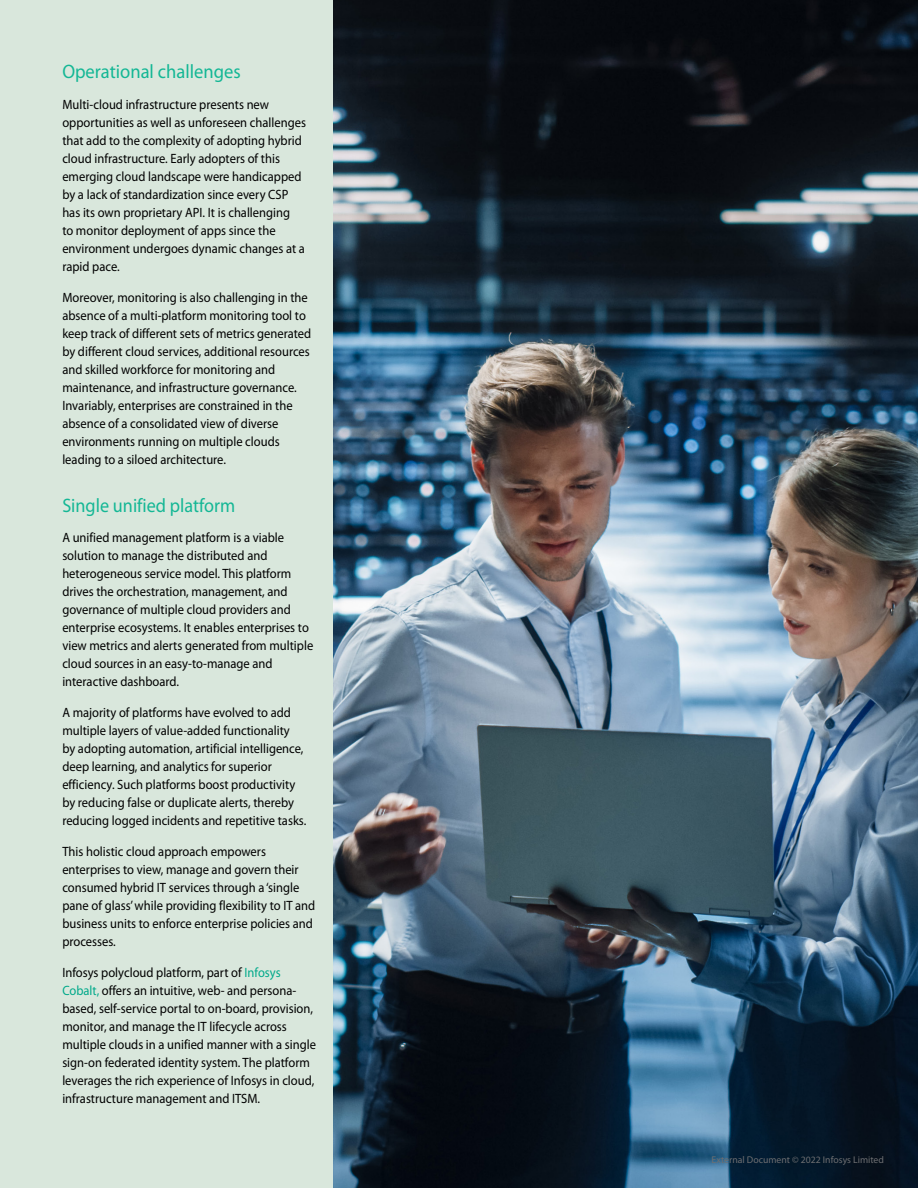
<style>
.page{position:relative;width:918px;height:1188px;background:#fff}
.page>*{position:absolute;margin:0;border:0;box-sizing:border-box;transform-origin:0 0}
.t1{font:19.5px "Myriad Pro";color:#14b795;scale:.95 1}
.t2{font:19.5px "Myriad Pro";color:#14b795;scale:.93 1}
.t3{font:13.5px/18px "Myriad Pro";color:#000;scale:.93 1}
.t4{font:9.75px "Myriad Pro";color:#6d6e71}
.s1{color:#00a98a}
</style>
<div class="page">
<img style="left:333px;top:0;width:585px;height:1188px">
<div style="left:0;top:0;width:333px;height:1188px;background:#d9e7dc"></div>
<h1 class="t1" style="left:62px;top:60px;width:189px">Operational challenges</h1>
<p class="t3" style="left:62px;top:95px;width:264px">Multi-cloud infrastructure presents new opportunities as well as unforeseen challenges that add to the complexity of adopting hybrid cloud infrastructure. Early adopters of this emerging cloud landscape were handicapped by a lack of standardization since every CSP has its own proprietary API. It is challenging<br>to monitor deployment of apps since the environment undergoes dynamic changes at a rapid pace.</p>
<p class="t3" style="left:62px;top:288px;width:269px">Moreover, monitoring is also challenging in the absence of a multi-platform monitoring tool to keep track of different sets of metrics generated by different cloud services, additional resources and skilled workforce for monitoring and maintenance, and infrastructure governance.<br>Invariably, enterprises are constrained in the absence of a consolidated view of diverse environments running on multiple clouds leading to a siloed architecture.</p>
<h1 class="t2" style="left:62px;top:493px;width:188px">Single unified platform</h1>
<p class="t3" style="left:62px;top:529px;width:271px">A unified management platform is a viable solution to manage the distributed and heterogeneous service model. This platform drives the orchestration, management, and governance of multiple cloud providers and enterprise ecosystems. It enables enterprises to view metrics and alerts generated from multiple cloud sources in an easy-to-manage and interactive dashboard.</p>
<p class="t3" style="left:62px;top:703px;width:264px">A majority of platforms have evolved to add multiple layers of value-added functionality<br>by adopting automation, artificial intelligence, deep learning, and analytics for superior efficiency. Such platforms boost productivity by reducing false or duplicate alerts, thereby reducing logged incidents and repetitive tasks.</p>
<p class="t3" style="left:62px;top:842px;width:274px">This holistic cloud approach empowers enterprises to view, manage and govern their consumed hybrid IT services through a ‘single pane of glass’ while providing flexibility to IT and business units to enforce enterprise policies and processes.</p>
<p class="t3" style="left:62px;top:963px;width:274px">Infosys polycloud platform, part of <span class="s1">Infosys Cobalt,</span> offers an intuitive, web- and persona&shy;based, self-service portal to on-board, provision, monitor, and manage the IT lifecycle across multiple clouds in a unified manner with a single sign-on federated identity system. The platform leverages the rich experience of Infosys in cloud, infrastructure management and ITSM.</p>
<p class="t4" style="left:712px;top:1154px;width:174px">External Document © 2022 Infosys Limited</p>
</div>
